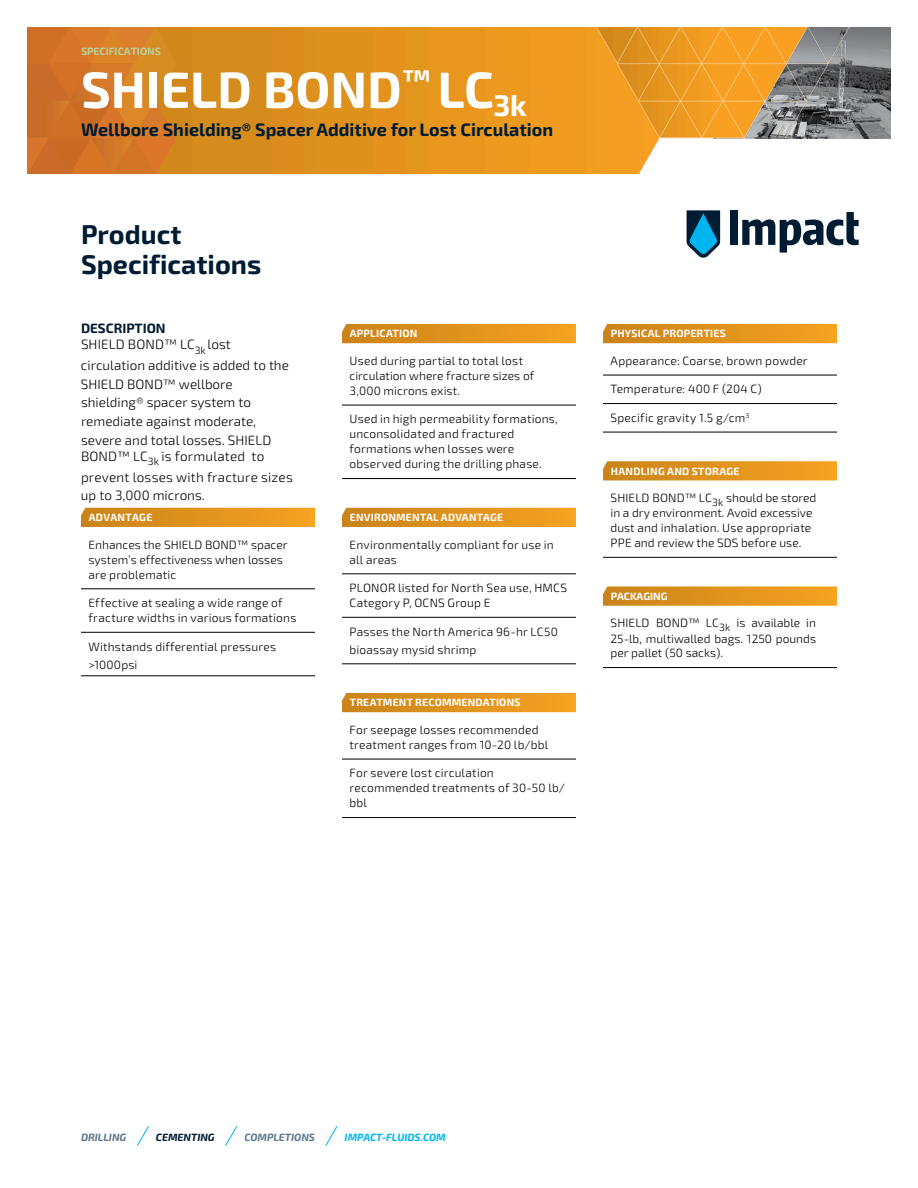
<style>
.page{position:relative;width:918px;height:1188px;background:#fff}
.page>*{position:absolute;margin:0;border:0;box-sizing:border-box;transform-origin:0 0}
.Product_Description{font:700 51px "Exo 2";color:#fff}
.Copy{font:700 27px/30px "Exo 2";color:#001c33}
.Product_Description-2{font:700 18px "Exo 2";color:#001c33}
.Copy-2{font:300 13.5px/18.6px "Exo 2";color:#000}
.Copy_-_Underline{font:300 12px/15px "Exo 2";letter-spacing:.015em;color:#000}
.Copy_-_Underline-2{font:700 10.5px "Exo 2";letter-spacing:.02em;color:#fff}
.t1{font:italic 700 10.5px "Exo 2";color:#5e798e}
.t2{font:italic 700 10.5px "Exo 2";color:#00b5ef}
.Product_Description-3{font:700 10.5px "Exo 2";color:#bad097}
.t3{font:italic 700 10.5px "Exo 2";color:#001c33}
.Copy_-_Underline-3{font:700 10.5px "Exo 2";letter-spacing:-.005em;color:#fff}
.s1{font-weight:700;color:#001c33}
</style>
<div class="page">
<img style="left:850px;top:27px;width:40px;height:111px">
<img style="left:28px;top:27px;width:822px;height:147px">
<svg style="left:137px;top:1126px;width:12px;height:20px"></svg>
<svg style="left:225px;top:1126px;width:12px;height:20px"></svg>
<svg style="left:325px;top:1126px;width:12px;height:20px"></svg>
<div style="left:730px;top:211px;width:8px;height:34px;background:#001c33"></div>
<svg style="left:742px;top:212px;width:117px;height:41px"></svg>
<svg style="left:686px;top:210px;width:34px;height:48px;background:#257797"></svg>
<hr style="left:81px;top:588px;width:234px;height:1px;background:#000">
<hr style="left:81px;top:632px;width:234px;height:1px;background:#000">
<hr style="left:81px;top:675px;width:234px;height:1px;background:#000">
<svg style="left:81px;top:508px;width:234px;height:19px;background:#df931e"></svg>
<hr style="left:342px;top:405px;width:234px;height:1px;background:#000">
<hr style="left:342px;top:478px;width:234px;height:1px;background:#000">
<hr style="left:342px;top:573px;width:234px;height:1px;background:#000">
<hr style="left:342px;top:617px;width:234px;height:1px;background:#000">
<hr style="left:342px;top:663px;width:234px;height:1px;background:#000">
<hr style="left:342px;top:759px;width:234px;height:1px;background:#000">
<hr style="left:342px;top:817px;width:234px;height:1px;background:#000">
<svg style="left:342px;top:324px;width:234px;height:19px;background:#df931e"></svg>
<svg style="left:342px;top:508px;width:234px;height:19px;background:#df931e"></svg>
<svg style="left:342px;top:693px;width:234px;height:19px;background:#df931e"></svg>
<hr style="left:603px;top:375px;width:234px;height:1px;background:#000">
<hr style="left:603px;top:403px;width:234px;height:1px;background:#000">
<hr style="left:603px;top:432px;width:234px;height:1px;background:#000">
<hr style="left:603px;top:557px;width:234px;height:1px;background:#000">
<hr style="left:603px;top:667px;width:234px;height:1px;background:#000">
<svg style="left:603px;top:324px;width:234px;height:19px;background:#df931e"></svg>
<svg style="left:603px;top:461px;width:234px;height:19px;background:#e09421"></svg>
<svg style="left:603px;top:586px;width:234px;height:20px;background:#e19726"></svg>
<p class="Product_Description-3" style="left:81px;top:45px;width:81px">SPECIFICATIONS</p>
<p class="Product_Description" style="left:81px;top:60px;width:447px">SHIELD BOND<sup>™</sup> LC<sub>3k</sub></p>
<p class="Product_Description-2" style="left:81px;top:119px;width:474px">Wellbore Shielding® Spacer Additive for Lost Circulation</p>
<p class="Copy" style="left:81px;top:220px;width:182px">Product<br>Specifications</p>
<p class="Copy-2" style="left:81px;top:321px;width:151px;line-height:15.8px"><span class="s1">DESCRIPTION<br></span>SHIELD BOND™ LC<sub>3k</sub> lost</p>
<p class="Copy-2" style="left:81px;top:356px;width:209px">circulation additive is added to the<br>SHIELD BOND™ wellbore shielding® spacer system to remediate against moderate, severe and total losses. SHIELD</p>
<p class="Copy-2" style="left:81px;top:446px;width:213px;line-height:21px">BOND™ LC<sub>3k</sub> is formulated to prevent losses with fracture sizes</p>
<p class="Copy-2" style="left:81px;top:487px;width:125px">up to 3,000 microns.</p>
<p class="Copy_-_Underline-2" style="left:89px;top:511px;width:65px">ADVANTAGE</p>
<p class="Copy_-_Underline" style="left:89px;top:538px;width:200px">Enhances the SHIELD BOND™ spacer system’s effectiveness when losses are problematic</p>
<p class="Copy_-_Underline" style="left:89px;top:596px;width:209px">Effective at sealing a wide range of fracture widths in various formations</p>
<p class="Copy_-_Underline" style="left:89px;top:639px;width:189px;line-height:17.2px">Withstands differential pressures &gt;1000psi</p>
<p class="Copy_-_Underline-2" style="left:350px;top:327px;width:69px">APPLICATION</p>
<p class="Copy_-_Underline" style="left:350px;top:353px;width:186px">Used during partial to total lost circulation where fracture sizes of<br>3,000 microns exist.</p>
<p class="Copy_-_Underline" style="left:350px;top:412px;width:210px">Used in high permeability formations, unconsolidated and fractured formations when losses were observed during the drilling phase.</p>
<p class="Copy_-_Underline-2" style="left:350px;top:511px;width:155px">ENVIRONMENTAL ADVANTAGE</p>
<p class="Copy_-_Underline" style="left:350px;top:537px;width:206px">Environmentally compliant for use in all areas</p>
<p class="Copy_-_Underline" style="left:350px;top:581px;width:219px">PLONOR listed for North Sea use, HMCS<br>Category P, OCNS Group E</p>
<p class="Copy_-_Underline" style="left:350px;top:623px;width:210px;line-height:18px">Passes the North America 96-hr LC50 bioassay mysid shrimp</p>
<p class="Copy_-_Underline-2" style="left:350px;top:696px;width:172px">TREATMENT RECOMMENDATIONS</p>
<p class="Copy_-_Underline" style="left:350px;top:723px;width:200px">For seepage losses recommended treatment ranges from 10-20 lb/bbl</p>
<p class="Copy_-_Underline" style="left:350px;top:766px;width:217px">For severe lost circulation recommended treatments of 30-50 lb/ bbl</p>
<p class="Copy_-_Underline-2" style="left:611px;top:327px;width:117px">PHYSICAL PROPERTIES</p>
<p class="Copy_-_Underline" style="left:611px;top:354px;width:199px">Appearance: Coarse, brown powder</p>
<p class="Copy_-_Underline" style="left:611px;top:382px;width:153px">Temperature: 400 F (204 C)</p>
<p class="Copy_-_Underline" style="left:611px;top:411px;width:140px">Specific gravity 1.5 g/cm<sup>3</sup></p>
<p class="Copy_-_Underline-2" style="left:611px;top:465px;width:130px">HANDLING AND STORAGE</p>
<p class="Copy_-_Underline" style="left:611px;top:490px;width:207px">SHIELD BOND™ LC<sub>3k</sub> should be stored in a dry environment. Avoid excessive dust and inhalation. Use appropriate PPE and review the SDS before use.</p>
<p class="Copy_-_Underline-3" style="left:611px;top:590px;width:58px">PACKAGING</p>
<p class="Copy_-_Underline" style="left:611px;top:616px;width:207px;text-align:justify">SHIELD BOND™ LC<sub>3k</sub> is available in 25-lb, multiwalled bags. 1250 pounds per pallet (50 sacks).</p>
<p class="t1" style="left:81px;top:1131px;width:47px">DRILLING</p>
<p class="t3" style="left:156px;top:1131px;width:60px">CEMENTING</p>
<p class="t1" style="left:244px;top:1131px;width:72px">COMPLETIONS</p>
<p class="t2" style="left:345px;top:1131px;width:103px">IMPACT-FLUIDS.COM</p>
</div>
